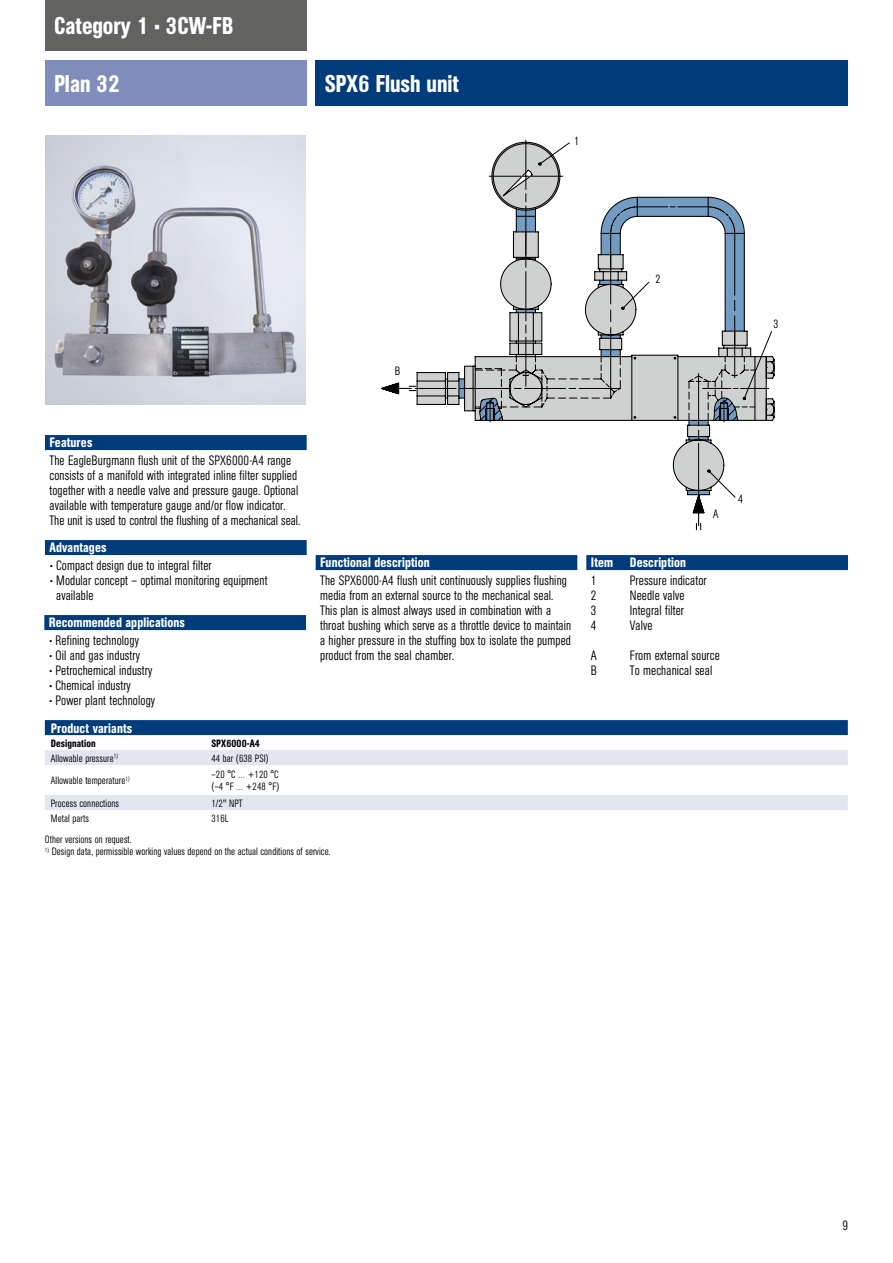
<style>
.page{position:relative;width:893px;height:1263px;background:#fff}
.page>*{position:absolute;margin:0;border:0;box-sizing:border-box;transform-origin:0 0}
.t1{font:500 condensed 24px "AG Book Pro";color:#fff}
.t2{font:300 condensed 13.5px/15px "AG Book Pro";letter-spacing:.01em;color:#000}
.t3{font:500 condensed 13.5px "AG Book Pro";letter-spacing:.01em;color:#fff}
.t4{font:300 condensed 12px "AG Book Pro";color:#000}
.t5{font:300 condensed 10.5px/12px "AG Book Pro";letter-spacing:.01em;color:#000}
.t6{font:500 condensed 10.5px "AG Book Pro";letter-spacing:.01em;color:#000}
</style>
<div class="page">
<div style="left:316px;top:60px;width:532px;height:45px;background:#003b7c"></div>
<div style="left:45px;top:435px;width:262px;height:15px;background:#003b7c"></div>
<div style="left:44px;top:615px;width:262px;height:15px;background:#003b7c"></div>
<div style="left:45px;top:540px;width:262px;height:15px;background:#003b7c"></div>
<div style="left:316px;top:555px;width:261px;height:15px;background:#003b7c"></div>
<div style="left:45px;top:60px;width:262px;height:45px;background:#7e8dba"></div>
<div style="left:45px;top:0;width:262px;height:50px;background:#626261"></div>
<div style="left:45px;top:720px;width:803px;height:15px;background:#003b7c"></div>
<svg style="left:45px;top:750px;width:803px;height:60px"></svg>
<img style="left:46px;top:136px;width:260px;height:268px">
<div style="left:586px;top:555px;width:262px;height:15px;background:#003b7c"></div>
<svg style="left:381px;top:141px;width:394px;height:390px"></svg>
<div style="left:652px;top:271px;width:10px;height:15px;background:#fff"></div>
<div style="left:772px;top:317px;width:8px;height:12px;background:#fff"></div>
<div style="left:737px;top:491px;width:10px;height:21px;background:#fff"></div>
<div style="left:708px;top:507px;width:14px;height:16px;background:#fff"></div>
<div style="left:391px;top:363px;width:11px;height:15px;background:#fff"></div>
<h1 class="t1" style="left:54px;top:10px;width:181px">Category 1 • 3CW-FB</h1>
<h1 class="t1" style="left:54px;top:68px;width:67px">Plan 32</h1>
<h1 class="t1" style="left:325px;top:68px;width:136px">SPX6 Flush unit</h1>
<p class="t4" style="left:574px;top:133px;width:7px">1</p>
<p class="t4" style="left:655px;top:271px;width:7px">2</p>
<p class="t4" style="left:395px;top:363px;width:7px">B</p>
<p class="t3" style="left:50px;top:433px;width:44px">Features</p>
<p class="t2" style="left:50px;top:453px;width:252px">The EagleBurgmann flush unit of the SPX6000-A4 range consists of a manifold with integrated inline filter supplied together with a needle valve and pressure gauge. Optional available with temperature gauge and/or flow indicator.<br>The unit is used to control the flushing of a mechanical seal.</p>
<p class="t3" style="left:50px;top:538px;width:58px">Advantages</p>
<p class="t2" style="left:50px;top:558px;width:163px">• Compact design due to integral filter</p>
<p class="t2" style="left:56px;top:573px;width:213px;text-indent:-6px">• Modular concept – optimal monitoring equipment available</p>
<p class="t3" style="left:49px;top:613px;width:138px">Recommended applications</p>
<p class="t2" style="left:50px;top:633px;width:91px">• Refining technology</p>
<p class="t2" style="left:50px;top:648px;width:92px">• Oil and gas industry</p>
<p class="t2" style="left:50px;top:663px;width:104px">• Petrochemical industry</p>
<p class="t2" style="left:50px;top:678px;width:83px">• Chemical industry</p>
<p class="t2" style="left:50px;top:693px;width:107px">• Power plant technology</p>
<p class="t3" style="left:320px;top:553px;width:111px">Functional description</p>
<p class="t2" style="left:320px;top:573px;width:253px">The SPX6000-A4 flush unit continuously supplies flushing media from an external source to the mechanical seal.<br>This plan is almost always used in combination with a throat bushing which serve as a throttle device to maintain a higher pressure in the stuffing box to isolate the pumped product from the seal chamber.</p>
<p class="t3" style="left:51px;top:719px;width:83px">Product variants</p>
<p class="t6" style="left:51px;top:736px;width:46px">Designation</p>
<p class="t6" style="left:211px;top:736px;width:50px">SPX6000-A4</p>
<p class="t5" style="left:51px;top:752px;width:69px">Allowable pressure<sup>1)</sup></p>
<p class="t5" style="left:211px;top:752px;width:59px">44 bar (638 PSI)</p>
<p class="t5" style="left:51px;top:774px;width:80px">Allowable temperature<sup>1)</sup></p>
<p class="t5" style="left:211px;top:768px;width:69px">–20 °C … +120 °C (–4 °F … +248 °F)</p>
<p class="t5" style="left:51px;top:797px;width:70px">Process connections</p>
<p class="t5" style="left:211px;top:797px;width:33px">1/2" NPT</p>
<p class="t5" style="left:51px;top:812px;width:40px">Metal parts</p>
<p class="t5" style="left:211px;top:812px;width:19px">316L</p>
<p class="t5" style="left:45px;top:833px;width:88px">Other versions on request.</p>
<p class="t5" style="left:45px;top:845px;width:287px"><sup>1)</sup> Design data, permissible working values depend on the actual conditions of service.</p>
<p class="t4" style="left:713px;top:506px;width:7px">A</p>
<p class="t3" style="left:591px;top:553px;width:97px">Item Description</p>
<p class="t2" style="left:591px;top:573px;width:7px">1</p>
<p class="t2" style="left:630px;top:573px;width:78px">Pressure indicator</p>
<p class="t2" style="left:591px;top:588px;width:7px">2</p>
<p class="t2" style="left:630px;top:588px;width:56px">Needle valve</p>
<p class="t2" style="left:591px;top:603px;width:7px">3</p>
<p class="t2" style="left:630px;top:603px;width:56px">Integral filter</p>
<p class="t2" style="left:591px;top:618px;width:7px">4</p>
<p class="t2" style="left:630px;top:618px;width:24px">Valve</p>
<p class="t2" style="left:591px;top:648px;width:7px">A</p>
<p class="t2" style="left:630px;top:648px;width:92px">From external source</p>
<p class="t2" style="left:591px;top:663px;width:8px">B</p>
<p class="t2" style="left:630px;top:663px;width:84px">To mechanical seal</p>
<p class="t4" style="left:738px;top:491px;width:7px">4</p>
<p class="t4" style="left:773px;top:316px;width:7px">3</p>
<p class="t2" style="left:842px;top:1218px;width:7px">9</p>
</div>
